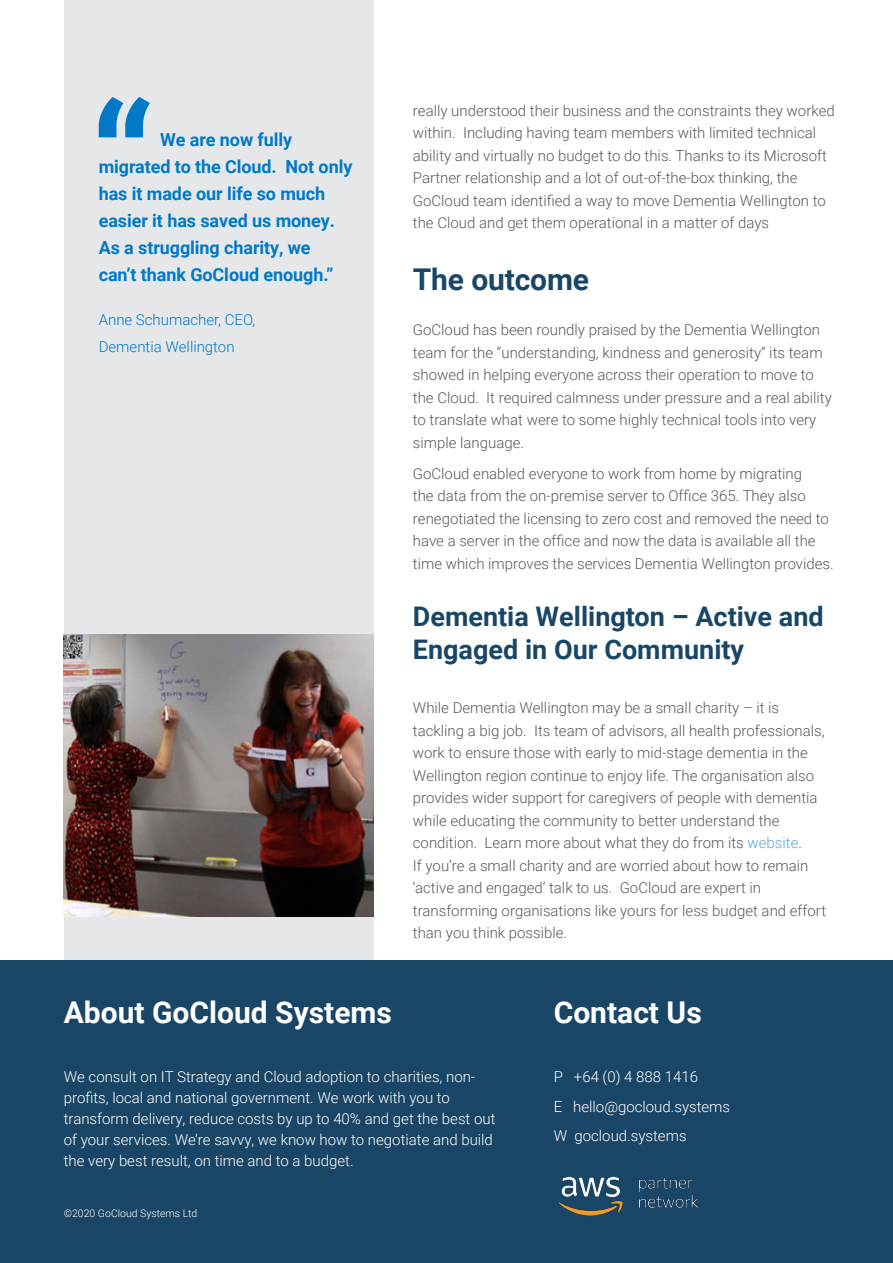
<style>
.page{position:relative;width:893px;height:1263px;background:#fff}
.page>*{position:absolute;margin:0;border:0;box-sizing:border-box;transform-origin:0 0}
.t1{font:700 30px "Roboto";color:#fff}
.t2{font:700 30px "Roboto";letter-spacing:-.005em;color:#194667}
.t3{font:700 27px/33px "Roboto";color:#194667}
.t4{font:700 18px/27px "Roboto";letter-spacing:-.005em;color:#007ac7}
.t5{font:300 15px/22.5px "Roboto";color:#57585a}
.t6{font:300 15px/21px "Roboto";color:#fff}
.t7{font:300 15px/27px "Roboto";color:#007ac7}
.t8{font:300 10.5px "Roboto";color:#fff}
.s1{color:#5ba3d7}
</style>
<div class="page">
<div style="left:64px;top:0;width:309px;height:959px;background:#e6e7e9"></div>
<div style="left:0;top:960px;width:893px;height:303px;background:#194667"></div>
<img style="left:558px;top:1176px;width:140px;height:40px">
<img style="left:64px;top:635px;width:309px;height:281px">
<svg style="left:99px;top:97px;width:51px;height:40px"></svg>
<p class="t4" style="left:99px;top:126px;width:255px;text-indent:61px">We are now fully migrated to the Cloud. Not only has it made our life so much easier it has saved us money.<br>As a struggling charity, we can’t thank GoCloud enough.”</p>
<p class="t7" style="left:99px;top:306px;width:158px">Anne Schumacher, CEO,<br>Dementia Wellington</p>
<p class="t5" style="left:413px;top:98px;width:423px">really understood their business and the constraints they worked within. Including having team members with limited technical ability and virtually no budget to do this. Thanks to its Microsoft Partner relationship and a lot of out-of-the-box thinking, the GoCloud team identified a way to move Dementia Wellington to the Cloud and get them operational in a matter of days</p>
<p class="t2" style="left:413px;top:258px;width:178px">The outcome</p>
<p class="t5" style="left:413px;top:318px;width:420px">GoCloud has been roundly praised by the Dementia Wellington team for the “understanding, kindness and generosity” its team showed in helping everyone across their operation to move to the Cloud. It required calmness under pressure and a real ability to translate what were to some highly technical tools into very simple language.</p>
<p class="t5" style="left:413px;top:461px;width:422px">GoCloud enabled everyone to work from home by migrating<br>the data from the on-premise server to Office 365. They also renegotiated the licensing to zero cost and removed the need to have a server in the office and now the data is available all the time which improves the services Dementia Wellington provides.</p>
<p class="t3" style="left:413px;top:599px;width:412px">Dementia Wellington – Active and<br>Engaged in Our Community</p>
<p class="t5" style="left:413px;top:696px;width:413px">While Dementia Wellington may be a small charity – it is tackling a big job. Its team of advisors, all health professionals, work to ensure those with early to mid-stage dementia in the Wellington region continue to enjoy life. The organisation also provides wider support for caregivers of people with dementia while educating the community to better understand the condition. Learn more about what they do from its <span class="s1">website</span>.</p>
<p class="t5" style="left:413px;top:853px;width:415px">If you’re a small charity and are worried about how to remain ‘active and engaged’ talk to us. GoCloud are expert in transforming organisations like yours for less budget and effort than you think possible.</p>
<p class="t1" style="left:64px;top:992px;width:330px">About GoCloud Systems</p>
<p class="t1" style="left:554px;top:992px;width:149px">Contact Us</p>
<p class="t6" style="left:64px;top:1066px;width:433px">We consult on IT Strategy and Cloud adoption to charities, non&shy;profits, local and national government. We work with you to transform delivery, reduce costs by up to 40% and get the best out of your services. We’re savvy, we know how to negotiate and build the very best result, on time and to a budget.</p>
<p class="t8" style="left:64px;top:1206px;width:135px">©2020 GoCloud Systems Ltd</p>
<p class="t6" style="left:554px;top:1066px;width:146px">P +64 (0) 4 888 1416</p>
<p class="t6" style="left:554px;top:1095px;width:178px">E hello@gocloud.systems</p>
<p class="t6" style="left:554px;top:1125px;width:134px">W gocloud.systems</p>
</div>
